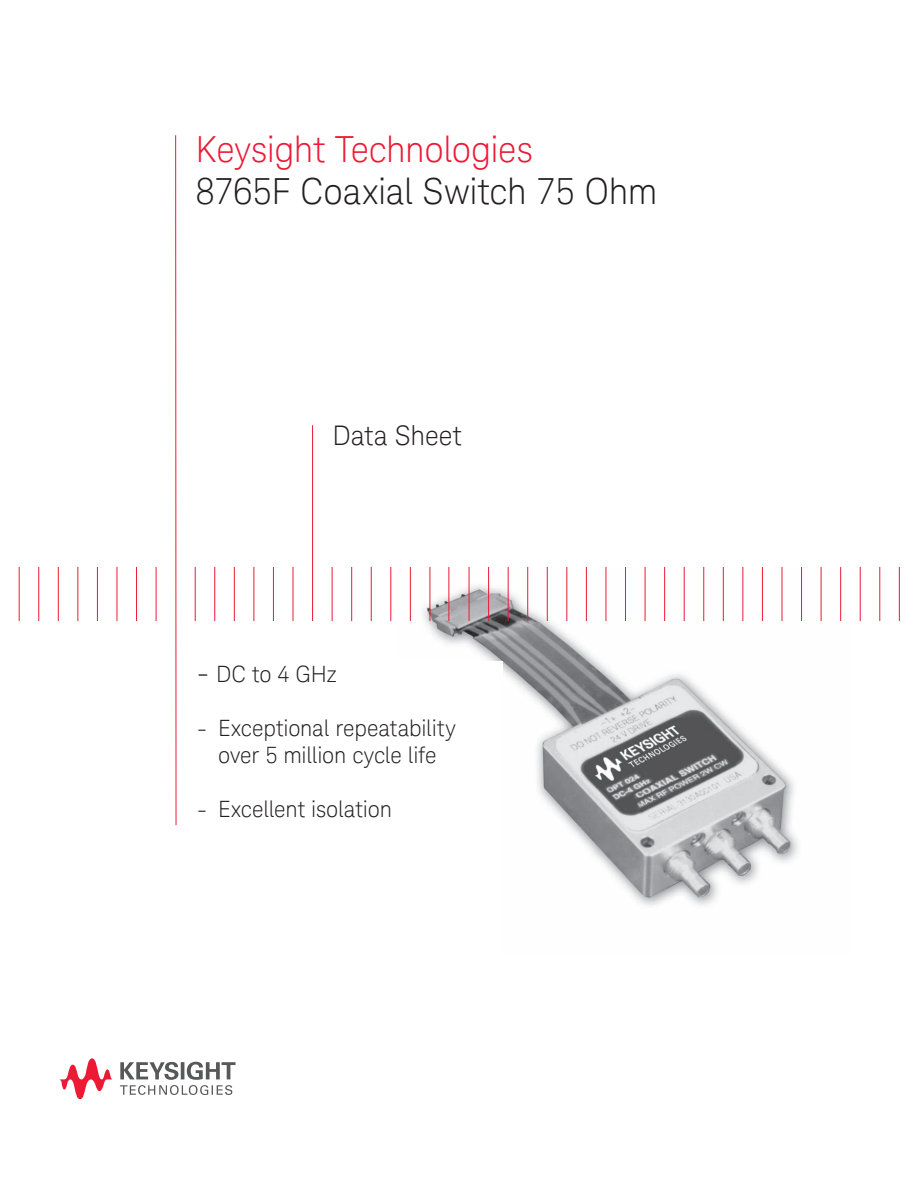
<style>
.page{position:relative;width:918px;height:1188px;background:#fff}
.page>*{position:absolute;margin:0;border:0;box-sizing:border-box;transform-origin:0 0}
.t1{font:300 36px "Keysight Sans";letter-spacing:-.01em;color:#231f20}
.t2{font:300 36px "Keysight Sans";letter-spacing:-.01em;color:#ed1a36}
.t3{font:300 27px "Keysight Sans";letter-spacing:-.005em;color:#231f20}
.t4{font:300 22.5px/27px "Keysight Sans";letter-spacing:-.005em;color:#231f20;text-align:center}
.s1{font-size:27px}
</style>
<div class="page">
<img style="left:409px;top:567px;width:433px;height:339px">
<div style="left:196px;top:661px;width:307px;height:344px;background:#fff"></div>
<svg style="left:120px;top:1062px;width:116px;height:33px"></svg>
<svg style="left:60px;top:1058px;width:53px;height:41px"></svg>
<hr style="left:19px;top:567px;width:1px;height:54px;background:#ed1a36">
<hr style="left:38px;top:567px;width:1px;height:54px;background:#ed1a36">
<hr style="left:58px;top:567px;width:1px;height:54px;background:#ed1a36">
<hr style="left:77px;top:567px;width:1px;height:54px;background:#ed1a36">
<hr style="left:97px;top:567px;width:1px;height:54px;background:#ed1a36">
<hr style="left:117px;top:567px;width:1px;height:54px;background:#ed1a36">
<hr style="left:136px;top:567px;width:1px;height:54px;background:#ed1a36">
<hr style="left:156px;top:567px;width:1px;height:54px;background:#ed1a36">
<hr style="left:175px;top:135px;width:1px;height:690px;background:#ed1a36">
<hr style="left:195px;top:567px;width:1px;height:54px;background:#ed1a36">
<hr style="left:214px;top:567px;width:1px;height:54px;background:#ed1a36">
<hr style="left:234px;top:567px;width:1px;height:54px;background:#ed1a36">
<hr style="left:254px;top:567px;width:1px;height:54px;background:#ed1a36">
<hr style="left:273px;top:567px;width:1px;height:54px;background:#ed1a36">
<hr style="left:293px;top:567px;width:1px;height:54px;background:#ed1a36">
<hr style="left:312px;top:425px;width:1px;height:196px;background:#ed1a36">
<hr style="left:332px;top:567px;width:1px;height:54px;background:#ed1a36">
<hr style="left:351px;top:567px;width:1px;height:54px;background:#ed1a36">
<hr style="left:371px;top:567px;width:1px;height:54px;background:#ed1a36">
<hr style="left:390px;top:567px;width:1px;height:54px;background:#ed1a36">
<hr style="left:410px;top:567px;width:1px;height:54px;background:#ed1a36">
<hr style="left:430px;top:567px;width:1px;height:54px;background:#ed1a36">
<hr style="left:469px;top:567px;width:1px;height:54px;background:#ed1a36">
<hr style="left:488px;top:567px;width:1px;height:54px;background:#ed1a36">
<hr style="left:508px;top:567px;width:1px;height:54px;background:#ed1a36">
<hr style="left:527px;top:567px;width:1px;height:54px;background:#ed1a36">
<hr style="left:547px;top:567px;width:1px;height:54px;background:#ed1a36">
<hr style="left:566px;top:567px;width:1px;height:54px;background:#ed1a36">
<hr style="left:586px;top:567px;width:1px;height:54px;background:#ed1a36">
<hr style="left:606px;top:567px;width:1px;height:54px;background:#ed1a36">
<hr style="left:625px;top:567px;width:1px;height:54px;background:#ed1a36">
<hr style="left:645px;top:567px;width:1px;height:54px;background:#ed1a36">
<hr style="left:664px;top:567px;width:1px;height:54px;background:#ed1a36">
<hr style="left:684px;top:567px;width:1px;height:54px;background:#ed1a36">
<hr style="left:703px;top:567px;width:1px;height:54px;background:#ed1a36">
<hr style="left:723px;top:567px;width:1px;height:54px;background:#ed1a36">
<hr style="left:742px;top:567px;width:1px;height:54px;background:#ed1a36">
<hr style="left:762px;top:567px;width:1px;height:54px;background:#ed1a36">
<hr style="left:782px;top:567px;width:1px;height:54px;background:#ed1a36">
<hr style="left:801px;top:567px;width:1px;height:54px;background:#ed1a36">
<hr style="left:821px;top:567px;width:1px;height:54px;background:#ed1a36">
<hr style="left:840px;top:567px;width:1px;height:54px;background:#ed1a36">
<hr style="left:860px;top:567px;width:1px;height:54px;background:#ed1a36">
<hr style="left:879px;top:567px;width:1px;height:54px;background:#ed1a36">
<hr style="left:899px;top:567px;width:1px;height:54px;background:#ed1a36">
<hr style="left:449px;top:567px;width:1px;height:54px;background:#ed1a36">
<h1 class="t2" style="left:196px;top:133px;width:339px">Keysight Technologies</h1>
<h1 class="t1" style="left:196px;top:175px;width:463px">8765F Coaxial Switch 75 Ohm</h1>
<p class="t3" style="left:333px;top:424px;width:131px">Data Sheet</p>
<p class="t4" style="left:197px;top:662px;width:141px"><span class="s1">-</span> DC to 4 GHz</p>
<p class="t4" style="left:197px;top:716px;width:260px">- Exceptional repeatability over 5 million cycle life</p>
<p class="t4" style="left:197px;top:797px;width:196px">- Excellent isolation</p>
</div>
